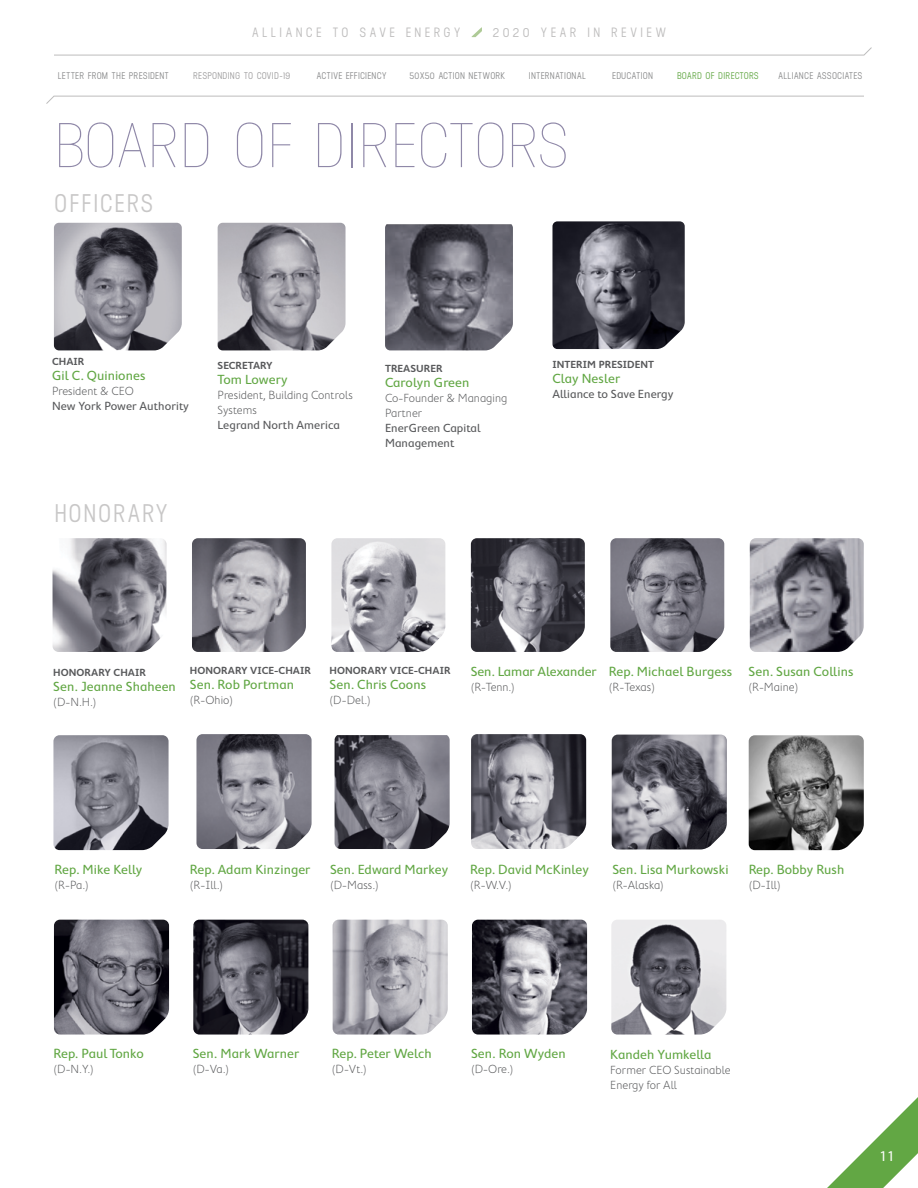
<style>
.page{position:relative;width:918px;height:1188px;background:#fff}
.page>*{position:absolute;margin:0;border:0;box-sizing:border-box;transform-origin:0 0}
.t1{font:300 63px "Neusa";letter-spacing:-.015em;color:#8f88a8}
.t2{font:500 25.5px "Neusa";letter-spacing:.065em;color:#c8c7c7}
.t3{font:15px "Myriad Pro";color:#fff}
.t4{font:13.5px "Cambridge Round";letter-spacing:.005em;color:#62a744}
.t5{font:500 13.5px "Neusa";letter-spacing:.25em;color:#bdbcbc}
.t6{font:13.5px "Cambridge Round";letter-spacing:-.02em;color:#62a744}
.t7{font:300 12px/15px "Cambridge Round";letter-spacing:.005em;color:#58595b}
.t8{font:12px/15px "Cambridge Round";letter-spacing:.005em;color:#58595b}
.t9{font:600 10.5px "Cambridge Round";letter-spacing:.005em;color:#58595b}
.t10{font:500 9.75px "Neusa";letter-spacing:.015em;color:#8a8b8c}
.t11{font:500 9.75px "Neusa";letter-spacing:.03em;color:#9e9d9e}
.t12{font:500 9.75px "Neusa";letter-spacing:.015em;color:#62a744}
</style>
<div class="page">
<svg style="left:827px;top:1097px;width:91px;height:91px"></svg>
<svg style="left:471px;top:27px;width:11px;height:10px"></svg>
<svg style="left:46px;top:96px;width:818px;height:8px"></svg>
<svg style="left:54px;top:47px;width:818px;height:8px"></svg>
<img style="left:218px;top:223px;width:128px;height:127px">
<img style="left:54px;top:223px;width:128px;height:127px">
<img style="left:385px;top:224px;width:128px;height:126px">
<img style="left:552px;top:221px;width:133px;height:128px">
<img style="left:53px;top:538px;width:113px;height:114px">
<img style="left:750px;top:538px;width:114px;height:114px">
<img style="left:196px;top:734px;width:116px;height:115px">
<img style="left:333px;top:920px;width:115px;height:115px">
<img style="left:610px;top:538px;width:114px;height:114px">
<img style="left:54px;top:920px;width:115px;height:115px">
<img style="left:193px;top:920px;width:115px;height:115px">
<img style="left:471px;top:538px;width:114px;height:114px">
<img style="left:612px;top:735px;width:115px;height:114px">
<img style="left:471px;top:734px;width:115px;height:115px">
<img style="left:335px;top:735px;width:115px;height:114px">
<img style="left:472px;top:920px;width:115px;height:115px">
<img style="left:192px;top:538px;width:114px;height:114px">
<img style="left:331px;top:538px;width:114px;height:114px">
<img style="left:611px;top:920px;width:115px;height:115px">
<img style="left:749px;top:735px;width:115px;height:115px">
<img style="left:53px;top:735px;width:116px;height:115px">
<p class="t5" style="left:252px;top:24px;width:210px">ALLIANCE TO SAVE ENERGY</p>
<p class="t5" style="left:493px;top:24px;width:175px">2020 YEAR IN REVIEW</p>
<p class="t10" style="left:58px;top:70px;width:113px">LETTER FROM THE PRESIDENT</p>
<p class="t11" style="left:193px;top:70px;width:98px">RESPONDING TO COVID-19</p>
<p class="t10" style="left:317px;top:70px;width:72px">ACTIVE EFFICIENCY</p>
<p class="t10" style="left:409px;top:70px;width:98px">50X50 ACTION NETWORK</p>
<p class="t10" style="left:529px;top:70px;width:59px">INTERNATIONAL</p>
<p class="t10" style="left:612px;top:70px;width:42px">EDUCATION</p>
<p class="t12" style="left:677px;top:69px;width:83px">BOARD OF DIRECTORS</p>
<p class="t10" style="left:778px;top:70px;width:86px">ALLIANCE ASSOCIATES</p>
<h1 class="t1" style="left:54px;top:110px;width:517px">BOARD OF DIRECTORS</h1>
<h2 class="t2" style="left:54px;top:188px;width:101px">OFFICERS</h2>
<p class="t9" style="left:52px;top:356px;width:34px">CHAIR</p>
<p class="t4" style="left:52px;top:368px;width:95px">Gil C. Quiniones</p>
<p class="t7" style="left:52px;top:384px;width:83px">President &amp; CEO</p>
<p class="t8" style="left:52px;top:399px;width:138px">New York Power Authority</p>
<h2 class="t2" style="left:54px;top:498px;width:115px">HONORARY</h2>
<p class="t9" style="left:218px;top:360px;width:57px">SECRETARY</p>
<p class="t4" style="left:218px;top:372px;width:71px">Tom Lowery</p>
<p class="t7" style="left:218px;top:388px;width:137px">President, Building Controls<br>Systems</p>
<p class="t8" style="left:218px;top:418px;width:124px">Legrand North America</p>
<p class="t9" style="left:385px;top:363px;width:59px">TREASURER</p>
<p class="t4" style="left:385px;top:375px;width:86px">Carolyn Green</p>
<p class="t7" style="left:385px;top:391px;width:124px">Co-Founder &amp; Managing<br>Partner</p>
<p class="t8" style="left:385px;top:421px;width:97px">EnerGreen Capital<br>Management</p>
<p class="t9" style="left:552px;top:358px;width:103px">INTERIM PRESIDENT</p>
<p class="t4" style="left:552px;top:371px;width:69px">Clay Nesler</p>
<p class="t8" style="left:552px;top:386px;width:123px">Alliance to Save Energy</p>
<p class="t9" style="left:53px;top:667px;width:94px">HONORARY CHAIR</p>
<p class="t4" style="left:53px;top:679px;width:124px">Sen. Jeanne Shaheen</p>
<p class="t7" style="left:53px;top:694px;width:45px">(D-N.H.)</p>
<p class="t9" style="left:190px;top:664px;width:123px">HONORARY VICE-CHAIR</p>
<p class="t4" style="left:190px;top:677px;width:106px">Sen. Rob Portman</p>
<p class="t7" style="left:190px;top:692px;width:45px">(R-Ohio)</p>
<p class="t9" style="left:330px;top:664px;width:123px">HONORARY VICE-CHAIR</p>
<p class="t4" style="left:330px;top:677px;width:98px">Sen. Chris Coons</p>
<p class="t7" style="left:330px;top:692px;width:43px">(D-Del.)</p>
<p class="t4" style="left:471px;top:664px;width:127px">Sen. Lamar Alexander</p>
<p class="t7" style="left:471px;top:679px;width:46px">(R-Tenn.)</p>
<p class="t4" style="left:609px;top:664px;width:125px">Rep. Michael Burgess</p>
<p class="t7" style="left:609px;top:679px;width:48px">(R-Texas)</p>
<p class="t4" style="left:749px;top:664px;width:106px">Sen. Susan Collins</p>
<p class="t7" style="left:749px;top:679px;width:51px">(R-Maine)</p>
<p class="t6" style="left:55px;top:862px;width:89px">Rep. Mike Kelly</p>
<p class="t7" style="left:55px;top:878px;width:36px">(R-Pa.)</p>
<p class="t4" style="left:190px;top:862px;width:122px">Rep. Adam Kinzinger</p>
<p class="t7" style="left:190px;top:878px;width:35px">(R-Ill.)</p>
<p class="t4" style="left:330px;top:862px;width:120px">Sen. Edward Markey</p>
<p class="t7" style="left:330px;top:878px;width:50px">(D-Mass.)</p>
<p class="t4" style="left:470px;top:862px;width:120px">Rep. David McKinley</p>
<p class="t7" style="left:470px;top:878px;width:43px">(R-W.V.)</p>
<p class="t4" style="left:612px;top:862px;width:118px">Sen. Lisa Murkowski</p>
<p class="t7" style="left:612px;top:878px;width:53px">(R-Alaska)</p>
<p class="t4" style="left:749px;top:862px;width:97px">Rep. Bobby Rush</p>
<p class="t7" style="left:749px;top:878px;width:34px">(D-Ill)</p>
<p class="t4" style="left:54px;top:1046px;width:92px">Rep. Paul Tonko</p>
<p class="t7" style="left:54px;top:1062px;width:42px">(D-N.Y.)</p>
<p class="t4" style="left:193px;top:1046px;width:108px">Sen. Mark Warner</p>
<p class="t7" style="left:193px;top:1062px;width:38px">(D-Va.)</p>
<p class="t4" style="left:332px;top:1046px;width:101px">Rep. Peter Welch</p>
<p class="t7" style="left:332px;top:1062px;width:37px">(D-Vt.)</p>
<p class="t4" style="left:471px;top:1046px;width:96px">Sen. Ron Wyden</p>
<p class="t7" style="left:471px;top:1062px;width:44px">(D-Ore.)</p>
<p class="t4" style="left:610px;top:1047px;width:103px">Kandeh Yumkella</p>
<p class="t7" style="left:610px;top:1063px;width:122px">Former CEO Sustainable<br>Energy for All</p>
<p class="t3" style="left:879px;top:1147px;width:17px">11</p>
</div>
